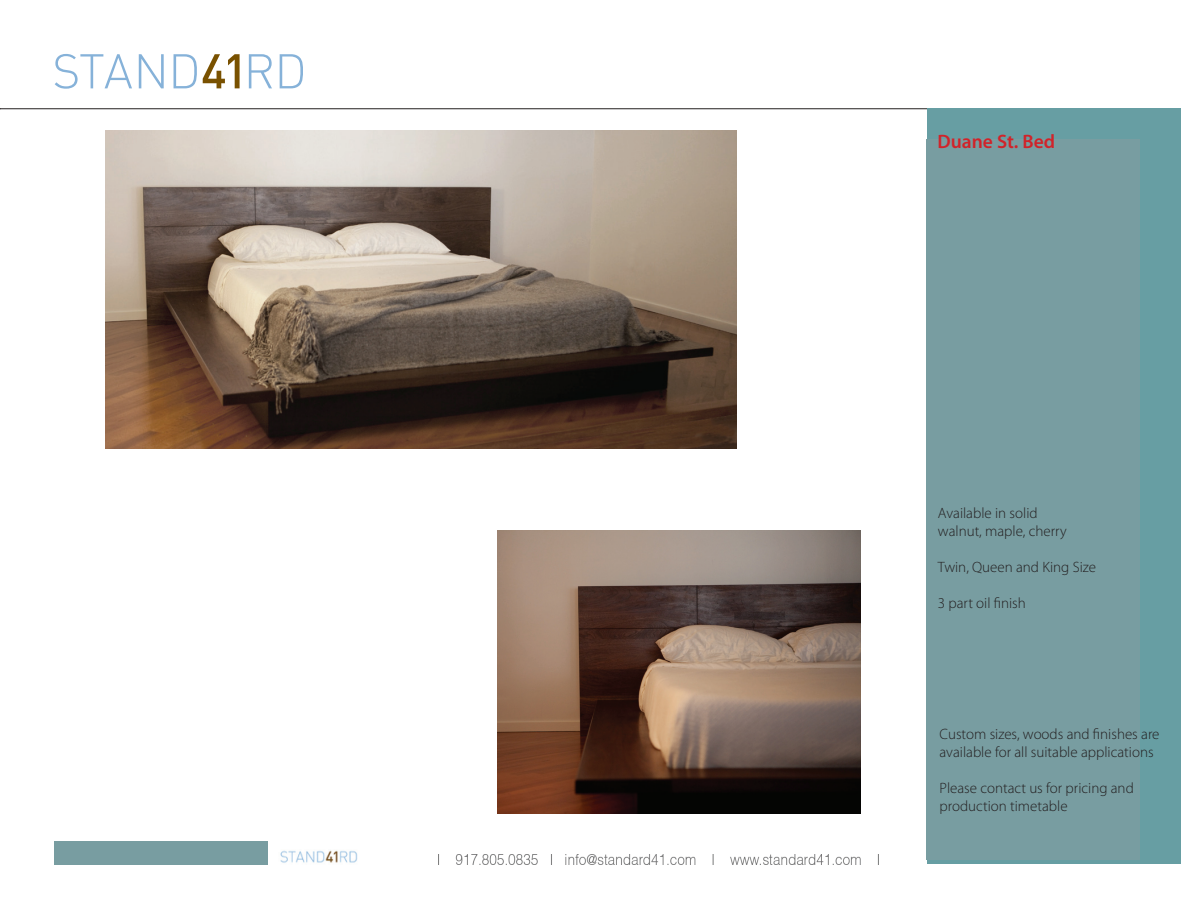
<style>
.page{position:relative;width:1188px;height:918px;background:#fff}
.page>*{position:absolute;margin:0;border:0;box-sizing:border-box;transform-origin:0 0}
.t1{font:600 19.5px "Myriad Pro";color:#d1232a}
.t2{font:300 18px "Myriad Pro";color:#231f20}
.t3{font:300 15px/18px "Myriad Pro";color:#231f20}
</style>
<div class="page">
<hr style="left:0;top:108px;width:1179px;height:1px;background:#231f20">
<svg style="left:55px;top:54px;width:77px;height:35px"></svg>
<svg style="left:139px;top:54px;width:25px;height:34px"></svg>
<svg style="left:174px;top:54px;width:23px;height:34px"></svg>
<svg style="left:203px;top:54px;width:37px;height:34px"></svg>
<svg style="left:249px;top:54px;width:23px;height:34px"></svg>
<svg style="left:280px;top:54px;width:23px;height:34px"></svg>
<img style="left:438px;top:854px;width:440px;height:10px">
<img style="left:280px;top:850px;width:78px;height:13px">
<div style="left:927px;top:109px;width:253px;height:755px;background:#679ea3"></div>
<div style="left:927px;top:139px;width:213px;height:721px;background:#789da1"></div>
<img style="left:106px;top:131px;width:631px;height:318px">
<img style="left:498px;top:530px;width:362px;height:283px">
<h1 class="t1" style="left:937px;top:129px;width:119px">Duane St. Bed</h1>
<p class="t3" style="left:938px;top:503px;width:130px">Available in solid walnut, maple, cherry</p>
<p class="t3" style="left:938px;top:557px;width:160px">Twin, Queen and King Size</p>
<p class="t3" style="left:938px;top:593px;width:90px">3 part oil finish</p>
<p class="t3" style="left:940px;top:725px;width:221px">Custom sizes, woods and finishes are available for all suitable applications</p>
<p class="t3" style="left:940px;top:779px;width:196px">Please contact us for pricing and production timetable</p>
<p class="t2" style="left:935px;top:800px;width:158px">info@standard41.com</p>
</div>
